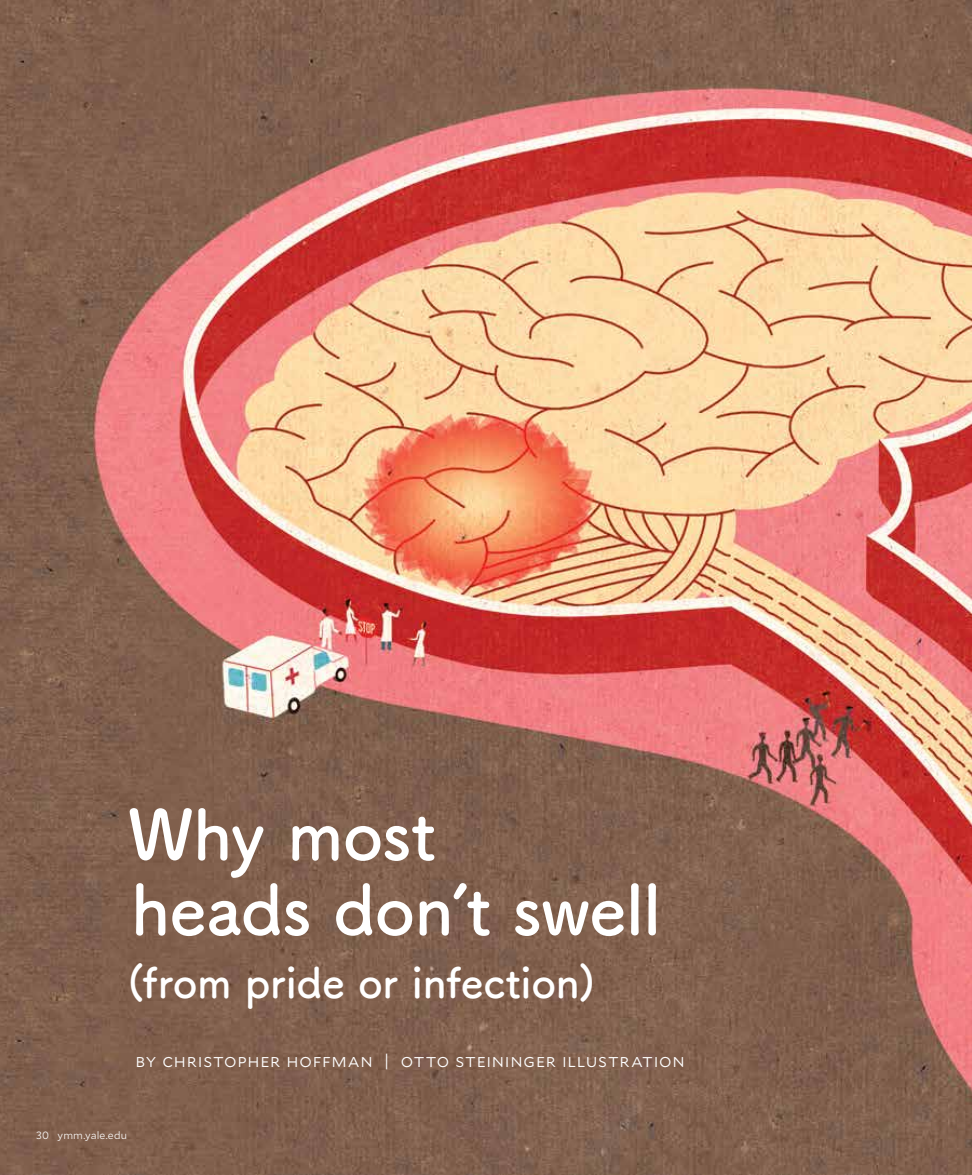
<style>
.page{position:relative;width:972px;height:1175px;background:#fff}
.page>*{position:absolute;margin:0;border:0;box-sizing:border-box;transform-origin:0 0}
.t1{font:700 69px/75px "Tsuku A Rd Gothic";letter-spacing:-.015em;color:#fff}
.t2{font:700 42px "Tsuku A Rd Gothic";letter-spacing:-.015em;color:#fff}
.t3{font:300 18px "Mallory";letter-spacing:.04em;color:#fff}
.t4{font:300 10.5px "Mallory";color:#fff}
</style>
<div class="page">
<img style="left:0;top:0;width:972px;height:1174px">
<h1 class="t1" style="left:128px;top:792px;width:536px">Why most<br>heads don’t swell</h1>
<h2 class="t2" style="left:127px;top:949px;width:470px">(from pride or infection)</h2>
<p class="t3" style="left:135px;top:1047px;width:551px">by christopher hoffman | otto steininger illustration</p>
<p class="t4" style="left:36px;top:1128px;width:92px">30 ymm.yale.edu</p>
</div>
